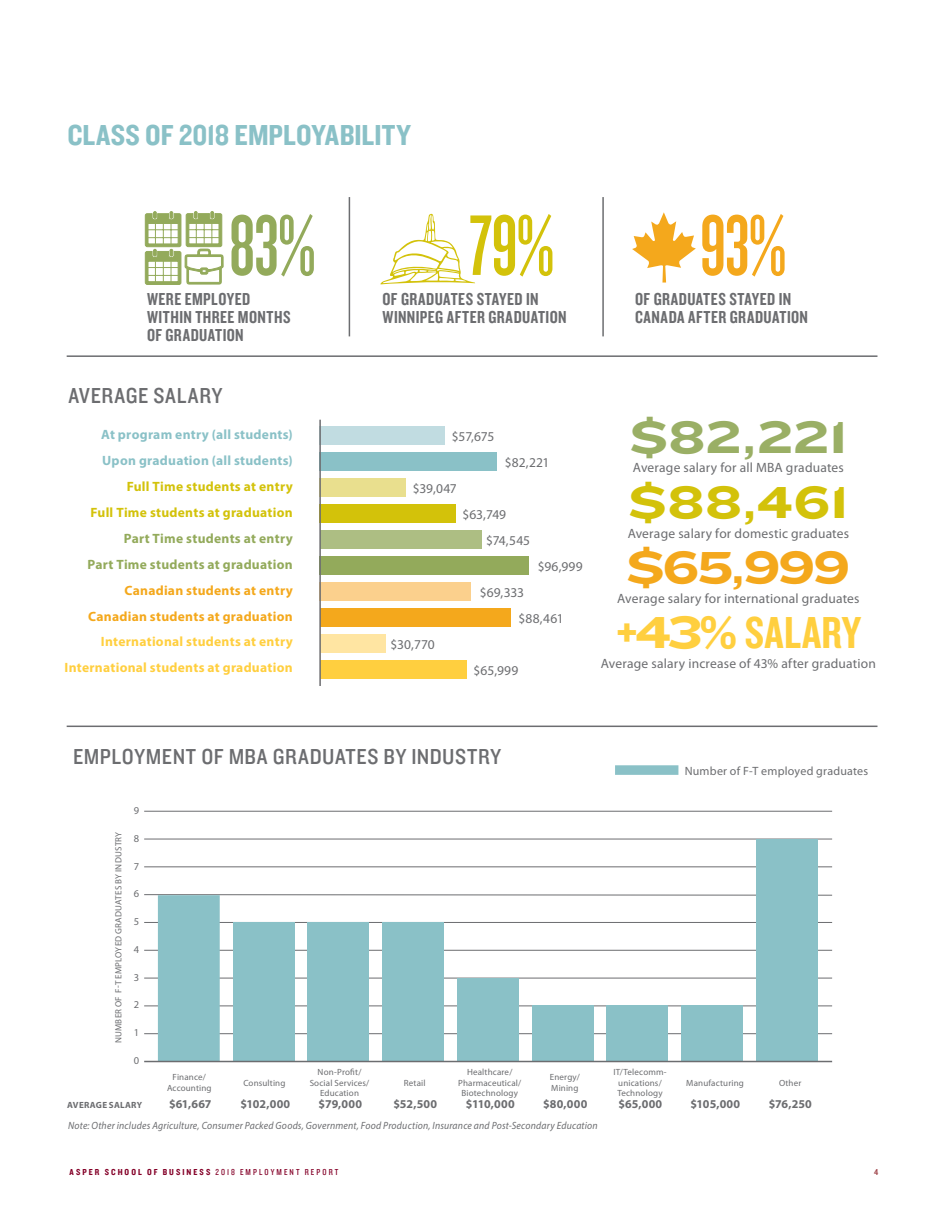
<style>
.page{position:relative;width:945px;height:1215px;background:#fff}
.page>*{position:absolute;margin:0;border:0;box-sizing:border-box;transform-origin:0 0}
.t1{font:89.25px "Knockout 47 Bantamweight";color:#93aa5b}
.t2{font:89.25px "Knockout 47 Bantamweight";color:#d3c20a}
.t3{font:89.25px "Knockout 47 Bantamweight";color:#f4a81c}
.Extended_Medium_Char{font:46.5px "Knockout 49 Liteweight";letter-spacing:.005em;color:#ffcf3f}
.Extended_Medium_Char-2{font:46.5px "Knockout 54 Sumo";color:#9aaf65}
.Extended_Medium_Char-3{font:46.5px "Knockout 54 Sumo";color:#d3c20a}
.Extended_Medium_Char-4{font:46.5px "Knockout 54 Sumo";color:#f4a81c}
.ChartHeadings{font:30px "Knockout 50 Welterweight";color:#8ac1c7}
.t4{font:22.5px "Knockout 30 Junior Welterwt";letter-spacing:.025em;color:#6c6d70}
.t5{font:18px/18px "Knockout 49 Liteweight";letter-spacing:.025em;color:#6c6d70}
.Extended_Medium_Char-5{font:13.5px "Myriad Pro";letter-spacing:.015em;color:#6c6d70}
.t6{font:700 13.5px "Myriad Pro";letter-spacing:.02em;color:#ffcf3f}
.t7{font:700 13.5px "Myriad Pro";letter-spacing:.02em;color:#8ac1c7}
.t8{font:700 13.5px "Myriad Pro";letter-spacing:.02em;color:#d3c20a}
.t9{font:700 13.5px "Myriad Pro";letter-spacing:.02em;color:#93aa5b}
.t10{font:700 13.5px "Myriad Pro";letter-spacing:.02em;color:#f4a81c}
.ChartBodyCopyCENTERA{font:700 12px "Myriad Pro";letter-spacing:.015em;color:#6c6d70}
.ChartBodyCopyCENTERA-2{font:12px "Myriad Pro";letter-spacing:.02em;color:#6c6d70}
.t11{font:italic 10.5px "Myriad Pro";letter-spacing:.02em;color:#6c6d70;scale:.93 1}
.ChartBodyCopyCENTERA-3{font:10.5px "Myriad Pro";color:#6c6d70}
.ChartBodyCopyCENTERA-4{font:9px/10.5px "Myriad Pro";letter-spacing:.02em;color:#6c6d70;text-align:center}
.t12{font:9px "Knockout 50 Welterweight";letter-spacing:.23em;color:#840128}
.ChartBodyCopyCENTERA-5{font:700 9px "Myriad Pro";letter-spacing:.025em;color:#6c6d70}
.t13{font:9px "Knockout 50 Welterweight";color:#a34c51}
.s1{font-family:"Knockout 54 Sumo"}
.s2{font-family:"Knockout 29 Junior Ltweight"}
</style>
<div class="page">
<hr style="left:67px;top:726px;width:810px;height:1px;background:#6c6d70">
<div style="left:320px;top:660px;width:147px;height:19px;background:#ffcf3f"></div>
<div style="left:320px;top:426px;width:125px;height:19px;background:#c1dce1"></div>
<div style="left:320px;top:452px;width:177px;height:19px;background:#8ac1c7"></div>
<div style="left:320px;top:478px;width:86px;height:19px;background:#e9df8e"></div>
<div style="left:320px;top:504px;width:136px;height:19px;background:#d3c20a"></div>
<div style="left:320px;top:530px;width:162px;height:19px;background:#adbe83"></div>
<div style="left:320px;top:556px;width:209px;height:19px;background:#93aa5b"></div>
<div style="left:320px;top:582px;width:151px;height:19px;background:#fbd08d"></div>
<div style="left:320px;top:608px;width:190px;height:19px;background:#f4a81c"></div>
<div style="left:320px;top:634px;width:66px;height:19px;background:#ffe5a2"></div>
<hr style="left:319px;top:420px;width:2px;height:266px;background:#6c6d70">
<svg style="left:380px;top:213px;width:95px;height:72px"></svg>
<svg style="left:632px;top:212px;width:64px;height:71px"></svg>
<svg style="left:145px;top:211px;width:79px;height:74px"></svg>
<hr style="left:349px;top:197px;width:1px;height:139px;background:#6c6d70">
<hr style="left:602px;top:197px;width:2px;height:139px;background:#6c6d70">
<hr style="left:67px;top:355px;width:810px;height:2px;background:#6c6d70">
<hr style="left:144px;top:811px;width:688px;height:1px;background:#6c6d70">
<hr style="left:144px;top:867px;width:688px;height:1px;background:#6c6d70">
<hr style="left:144px;top:839px;width:688px;height:1px;background:#6c6d70">
<svg style="left:144px;top:894px;width:689px;height:168px"></svg>
<div style="left:307px;top:922px;width:62px;height:140px;background:#8ac1c7"></div>
<div style="left:457px;top:978px;width:62px;height:84px;background:#8ac1c7"></div>
<div style="left:532px;top:1005px;width:62px;height:57px;background:#8ac1c7"></div>
<div style="left:606px;top:1005px;width:62px;height:57px;background:#8ac1c7"></div>
<div style="left:681px;top:1005px;width:62px;height:57px;background:#8ac1c7"></div>
<div style="left:756px;top:839px;width:62px;height:223px;background:#8ac1c7"></div>
<div style="left:233px;top:922px;width:61px;height:140px;background:#8ac1c7"></div>
<div style="left:382px;top:922px;width:62px;height:140px;background:#8ac1c7"></div>
<hr style="left:144px;top:1061px;width:688px;height:1px;background:#6c6d70">
<svg style="left:615px;top:765px;width:63px;height:10px"></svg>
<p class="ChartHeadings" style="left:68px;top:116px;width:345px">CLASS OF 2018 EMPLOYABILITY</p>
<p class="t1" style="left:229px;top:193px;width:88px">83%</p>
<p class="t2" style="left:469px;top:193px;width:87px">79%</p>
<p class="t3" style="left:700px;top:193px;width:88px">93%</p>
<p class="t5" style="left:147px;top:290px;width:145px">WERE EMPLOYED<br>WITHIN THREE MONTHS<br>OF GRADUATION</p>
<p class="t5" style="left:635px;top:290px;width:174px">OF GRADUATES STAYED IN<br>CANADA AFTER GRADUATION</p>
<p class="t5" style="left:383px;top:290px;width:186px">OF GRADUATES STAYED IN<br>WINNIPEG AFTER GRADUATION</p>
<p class="t4" style="left:68px;top:381px;width:155px">AVERAGE SALARY</p>
<p class="t7" style="left:101px;top:426px;width:193px">At program entry (all students)</p>
<p class="t7" style="left:102px;top:452px;width:192px">Upon graduation (all students)</p>
<p class="t8" style="left:127px;top:478px;width:167px">Full Time students at entry</p>
<p class="t8" style="left:91px;top:504px;width:204px">Full Time students at graduation</p>
<p class="t9" style="left:124px;top:530px;width:170px">Part Time students at entry</p>
<p class="t9" style="left:87px;top:555px;width:207px">Part Time students at graduation</p>
<p class="t10" style="left:125px;top:581px;width:170px">Canadian students at entry</p>
<p class="t10" style="left:88px;top:607px;width:206px">Canadian students at graduation</p>
<p class="t6" style="left:101px;top:633px;width:193px">International students at entry</p>
<p class="t6" style="left:65px;top:659px;width:230px">International students at graduation</p>
<p class="Extended_Medium_Char-5" style="left:452px;top:429px;width:44px">$57,675</p>
<p class="Extended_Medium_Char-5" style="left:413px;top:481px;width:46px">$39,047</p>
<p class="Extended_Medium_Char-5" style="left:505px;top:455px;width:46px">$82,221</p>
<p class="Extended_Medium_Char-5" style="left:462px;top:507px;width:45px">$63,749</p>
<p class="Extended_Medium_Char-5" style="left:486px;top:533px;width:46px">$74,545</p>
<p class="Extended_Medium_Char-5" style="left:538px;top:559px;width:47px">$96,999</p>
<p class="Extended_Medium_Char-5" style="left:390px;top:637px;width:46px">$30,770</p>
<p class="Extended_Medium_Char-5" style="left:480px;top:585px;width:46px">$69,333</p>
<p class="Extended_Medium_Char-5" style="left:519px;top:611px;width:47px">$88,461</p>
<p class="Extended_Medium_Char-5" style="left:474px;top:663px;width:46px">$65,999</p>
<p class="Extended_Medium_Char-2" style="left:629px;top:403px;width:219px">$82,221</p>
<p class="Extended_Medium_Char-5" style="left:633px;top:461px;width:212px">Average salary for all MBA graduates</p>
<p class="Extended_Medium_Char-3" style="left:628px;top:468px;width:222px">$88,461</p>
<p class="Extended_Medium_Char-5" style="left:628px;top:526px;width:223px">Average salary for domestic graduates</p>
<p class="Extended_Medium_Char-4" style="left:626px;top:534px;width:226px">$65,999</p>
<p class="Extended_Medium_Char-5" style="left:617px;top:591px;width:244px">Average salary for international graduates</p>
<p class="Extended_Medium_Char" style="left:616px;top:603px;width:247px"><span class="s1">+43%</span> SALARY</p>
<p class="Extended_Medium_Char-5" style="left:601px;top:656px;width:277px">Average salary increase of 43% after graduation</p>
<p class="t4" style="left:73px;top:741px;width:429px">EMPLOYMENT OF MBA GRADUATES BY INDUSTRY</p>
<p class="ChartBodyCopyCENTERA-4" style="left:113px;top:1043px;width:213px;rotate:-90deg">NUMBER OF F-T EMPLOYED GRADUATES BY INDUSTRY</p>
<p class="ChartBodyCopyCENTERA-3" style="left:134px;top:805px;width:7px">9</p>
<p class="ChartBodyCopyCENTERA-3" style="left:134px;top:833px;width:7px">8</p>
<p class="ChartBodyCopyCENTERA-3" style="left:134px;top:860px;width:7px">7</p>
<p class="ChartBodyCopyCENTERA-3" style="left:134px;top:888px;width:7px">6</p>
<p class="ChartBodyCopyCENTERA-3" style="left:134px;top:916px;width:7px">5</p>
<p class="ChartBodyCopyCENTERA-3" style="left:134px;top:944px;width:7px">4</p>
<p class="ChartBodyCopyCENTERA-3" style="left:134px;top:971px;width:7px">3</p>
<p class="ChartBodyCopyCENTERA-3" style="left:134px;top:999px;width:7px">2</p>
<p class="ChartBodyCopyCENTERA-3" style="left:134px;top:1027px;width:7px">1</p>
<p class="ChartBodyCopyCENTERA-3" style="left:134px;top:1055px;width:7px">0</p>
<p class="ChartBodyCopyCENTERA-2" style="left:685px;top:764px;width:185px">Number of F-T employed graduates</p>
<p class="ChartBodyCopyCENTERA-4" style="left:318px;top:1067px;width:45px">Non-Profit/</p>
<p class="ChartBodyCopyCENTERA-4" style="left:310px;top:1077px;width:61px">Social Services/</p>
<p class="ChartBodyCopyCENTERA-4" style="left:320px;top:1088px;width:40px">Education</p>
<p class="ChartBodyCopyCENTERA-4" style="left:467px;top:1067px;width:47px">Healthcare/</p>
<p class="ChartBodyCopyCENTERA-4" style="left:458px;top:1077px;width:65px">Pharmaceutical/</p>
<p class="ChartBodyCopyCENTERA-4" style="left:461px;top:1088px;width:58px">Biotechnology</p>
<p class="ChartBodyCopyCENTERA-4" style="left:613px;top:1067px;width:55px">IT/Telecomm&shy;unications/<br>Technology</p>
<p class="ChartBodyCopyCENTERA-4" style="left:686px;top:1077px;width:59px">Manufacturing</p>
<p class="ChartBodyCopyCENTERA-4" style="left:779px;top:1077px;width:24px">Other</p>
<p class="ChartBodyCopyCENTERA-4" style="left:167px;top:1072px;width:46px">Finance/<br>Accounting</p>
<p class="ChartBodyCopyCENTERA-4" style="left:243px;top:1077px;width:44px">Consulting</p>
<p class="ChartBodyCopyCENTERA-4" style="left:550px;top:1072px;width:31px">Energy/</p>
<p class="ChartBodyCopyCENTERA-4" style="left:551px;top:1083px;width:29px">Mining</p>
<p class="ChartBodyCopyCENTERA-4" style="left:404px;top:1077px;width:23px">Retail</p>
<p class="ChartBodyCopyCENTERA-5" style="left:67px;top:1099px;width:76px">AVERAGE SALARY</p>
<p class="ChartBodyCopyCENTERA" style="left:169px;top:1097px;width:44px">$61,667</p>
<p class="ChartBodyCopyCENTERA" style="left:240px;top:1097px;width:51px">$102,000</p>
<p class="ChartBodyCopyCENTERA" style="left:319px;top:1097px;width:45px">$79,000</p>
<p class="ChartBodyCopyCENTERA" style="left:393px;top:1097px;width:45px">$52,500</p>
<p class="ChartBodyCopyCENTERA" style="left:466px;top:1097px;width:50px">$110,000</p>
<p class="ChartBodyCopyCENTERA" style="left:543px;top:1097px;width:46px">$80,000</p>
<p class="ChartBodyCopyCENTERA" style="left:618px;top:1097px;width:45px">$65,000</p>
<p class="ChartBodyCopyCENTERA" style="left:690px;top:1097px;width:51px">$105,000</p>
<p class="ChartBodyCopyCENTERA" style="left:769px;top:1097px;width:45px">$76,250</p>
<p class="t11" style="left:68px;top:1119px;width:571px">Note: Other includes Agriculture, Consumer Packed Goods, Government, Food Production, Insurance and Post-Secondary Education</p>
<p class="t12" style="left:70px;top:1166px;width:270px">ASPER SCHOOL OF BUSINESS <span class="s2">2018 EMPLOYMENT REPORT</span></p>
<p class="t13" style="left:874px;top:1166px;width:6px">4</p>
</div>
